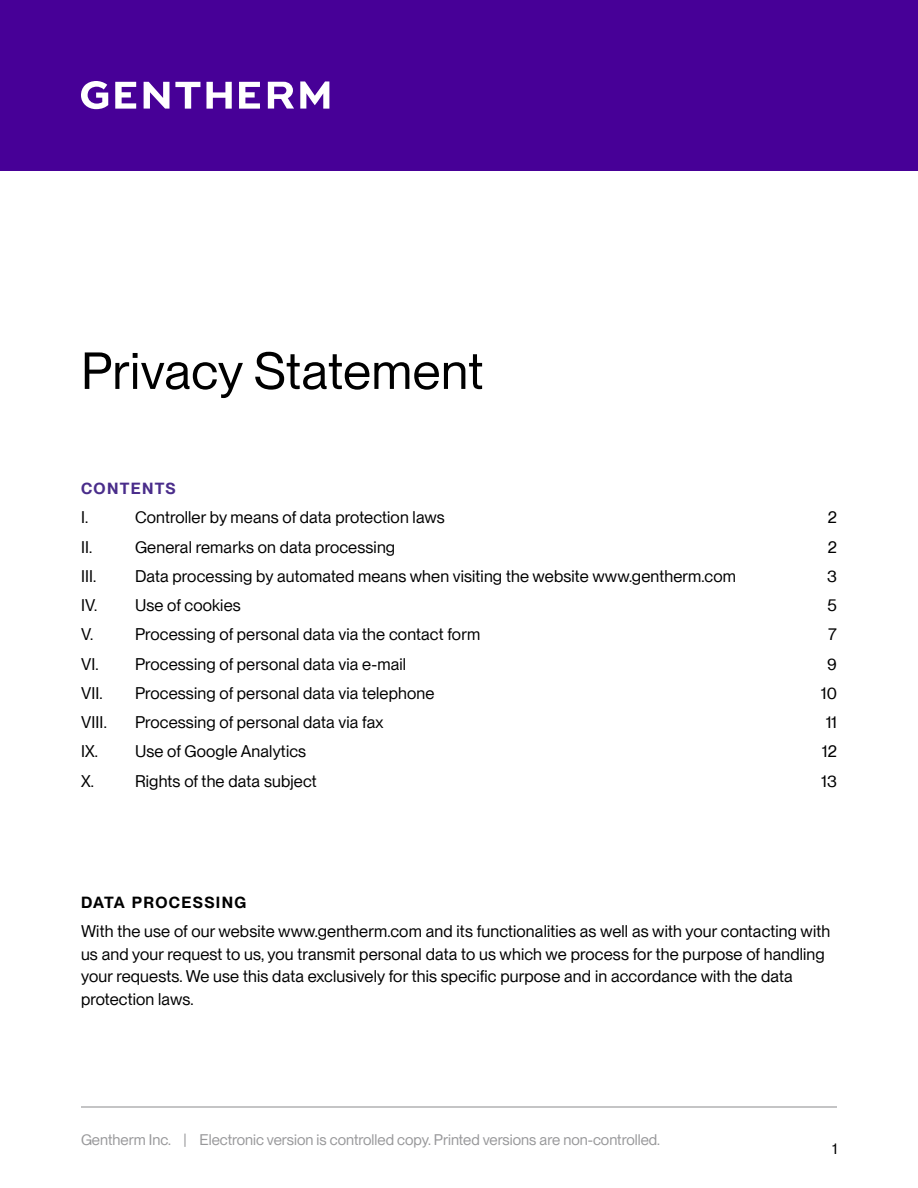
<style>
.page{position:relative;width:918px;height:1188px;background:#fff}
.page>*{position:absolute;margin:0;border:0;box-sizing:border-box;transform-origin:0 0}
.t1{font:51px "PP Neue Montreal";letter-spacing:.005em;color:#000}
.t2{font:16.5px/22.5px "PP Neue Montreal";letter-spacing:.01em;color:#000}
.t3{font:600 15.75px "PP Neue Montreal";letter-spacing:.085em;color:#000}
.t4{font:600 15.75px "PP Neue Montreal";letter-spacing:.085em;color:#4a2d8b}
.t5{font:15px "PP Neue Montreal";color:#98989a}
.t6{font:15px "PP Neue Montreal";color:#000}
</style>
<div class="page">
<hr style="left:81px;top:1106px;width:756px;height:2px;background:#98989a">
<div style="left:0;top:0;width:918px;height:171px;background:#470097"></div>
<svg style="left:81px;top:81px;width:88px;height:28px"></svg>
<svg style="left:175px;top:81px;width:154px;height:28px"></svg>
<h1 class="t1" style="left:81px;top:341px;width:404px">Privacy Statement</h1>
<p class="t4" style="left:81px;top:479px;width:96px">CONTENTS</p>
<p class="t2" style="left:81px;top:506px;width:9px">I.</p>
<p class="t2" style="left:135px;top:506px;width:311px">Controller by means of data protection laws</p>
<p class="t2" style="left:828px;top:506px;width:11px">2</p>
<p class="t2" style="left:81px;top:535px;width:13px">II.</p>
<p class="t2" style="left:135px;top:535px;width:262px">General remarks on data processing</p>
<p class="t2" style="left:828px;top:535px;width:11px">2</p>
<p class="t2" style="left:81px;top:565px;width:17px">III.</p>
<p class="t2" style="left:135px;top:565px;width:602px">Data processing by automated means when visiting the website www.gentherm.com</p>
<p class="t2" style="left:827px;top:565px;width:11px">3</p>
<p class="t2" style="left:81px;top:594px;width:161px">IV. Use of cookies</p>
<p class="t2" style="left:828px;top:594px;width:11px">5</p>
<p class="t2" style="left:81px;top:623px;width:14px">V.</p>
<p class="t2" style="left:135px;top:623px;width:347px">Processing of personal data via the contact form</p>
<p class="t2" style="left:829px;top:623px;width:10px">7</p>
<p class="t2" style="left:81px;top:652px;width:327px">VI. Processing of personal data via e-mail</p>
<p class="t2" style="left:827px;top:652px;width:11px">9</p>
<p class="t2" style="left:81px;top:682px;width:23px">VII.</p>
<p class="t2" style="left:135px;top:682px;width:301px">Processing of personal data via telephone</p>
<p class="t2" style="left:821px;top:682px;width:17px">10</p>
<p class="t2" style="left:81px;top:711px;width:27px">VIII.</p>
<p class="t2" style="left:135px;top:711px;width:250px">Processing of personal data via fax</p>
<p class="t2" style="left:826px;top:711px;width:12px">11</p>
<p class="t2" style="left:81px;top:740px;width:227px">IX. Use of Google Analytics</p>
<p class="t2" style="left:822px;top:740px;width:16px">12</p>
<p class="t2" style="left:81px;top:769px;width:14px">X.</p>
<p class="t2" style="left:135px;top:769px;width:183px">Rights of the data subject</p>
<p class="t2" style="left:822px;top:769px;width:17px">13</p>
<p class="t3" style="left:81px;top:893px;width:167px">DATA PROCESSING</p>
<p class="t2" style="left:81px;top:920px;width:751px">With the use of our website www.gentherm.com and its functionalities as well as with your contacting with us and your request to us, you transmit personal data to us which we process for the purpose of handling your requests. We use this data exclusively for this specific purpose and in accordance with the data protection laws.</p>
<p class="t5" style="left:81px;top:1131px;width:581px">Gentherm Inc. | Electronic version is controlled copy. Printed versions are non-controlled.</p>
<p class="t6" style="left:833px;top:1140px;width:6px">1</p>
</div>
